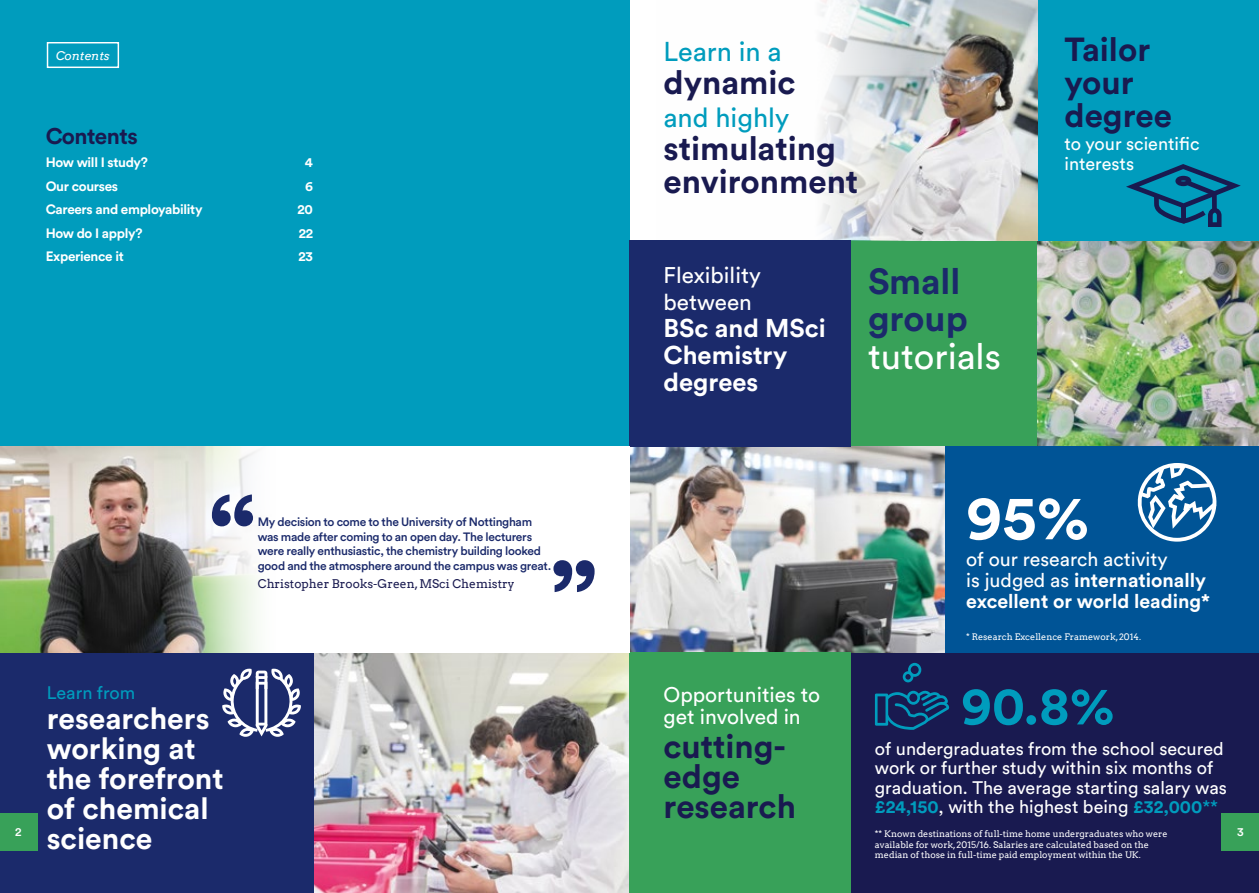
<style>
.page{position:relative;width:1259px;height:893px;background:#fff}
.page>*{position:absolute;margin:0;border:0;box-sizing:border-box;transform-origin:0 0}
.t1{font:700 62.1px "Circular Pro";color:#fff}
.t2{font:700 53.1px "Circular Pro";color:#009cbd}
.t3{font:700 36px/37.5px "Circular Pro";color:#1b2a6b}
.t4{font:36px "Circular Pro";color:#fff}
.t5{font:700 33px/33px "Circular Pro";color:#191a50}
.t6{font:700 30px/30px "Circular Pro";color:#fff}
.t7{font:27px "Circular Pro";color:#009cbd}
.t8{font:700 25.5px/27px "Circular Pro";color:#fff}
.t9{font:22.5px/27px "Circular Pro";color:#fff}
.t10{font:700 22.5px "Circular Pro";letter-spacing:-.025em;color:#191a50}
.t11{font:21px/22.5px "Circular Pro";color:#fff}
.t12{font:700 19.5px/21px "Circular Pro";color:#fff}
.t13{font:18px/19.5px "Circular Pro";color:#fff}
.t14{font:18px "Circular Pro";color:#009cbd}
.t15{font:700 13.5px "Circular Pro";letter-spacing:-.025em;color:#fff}
.t16{font:500 12px/14.4px "Circular Pro";letter-spacing:-.025em;color:#1b2a6b}
.t17{font:12px "Arvo";color:#191a50}
.t18{font:italic 12px "Arvo";color:#fff}
.t19{font:500 12px "Circular Pro";color:#fff}
.t20{font:9px/10.5px "Arvo";color:#fff}
.s1{font-weight:400}
.s2{font-weight:700;color:#009cbd}
.s3{color:#009cbd}
</style>
<div class="page">
<div style="left:850px;top:240px;width:187px;height:206px;background:#38a159"></div>
<img style="left:1037px;top:240px;width:222px;height:206px">
<div style="left:850px;top:653px;width:409px;height:240px;background:#191a50"></div>
<div style="left:944px;top:446px;width:315px;height:207px;background:#005496"></div>
<img style="left:630px;top:446px;width:314px;height:207px">
<div style="left:0;top:653px;width:315px;height:240px;background:#1b2a6b"></div>
<img style="left:315px;top:653px;width:314px;height:240px">
<div style="left:1037px;top:0;width:222px;height:240px;background:#009cbd"></div>
<img style="left:820px;top:0;width:217px;height:240px">
<div style="left:0;top:0;width:629px;height:446px;background:#009cbd"></div>
<div style="left:629px;top:240px;width:221px;height:206px;background:#1b2a6b"></div>
<div style="left:629px;top:653px;width:221px;height:240px;background:#38a159"></div>
<svg style="left:1137px;top:463px;width:80px;height:79px"></svg>
<img style="left:0;top:446px;width:258px;height:207px">
<svg style="left:222px;top:668px;width:79px;height:69px"></svg>
<svg style="left:1126px;top:164px;width:114px;height:63px"></svg>
<div style="left:0;top:813px;width:37px;height:37px;background:#38a159"></div>
<div style="left:1221px;top:813px;width:38px;height:37px;background:#38a159"></div>
<svg style="left:902px;top:663px;width:19px;height:19px"></svg>
<svg style="left:875px;top:690px;width:74px;height:40px"></svg>
<div style="left:47px;top:42px;width:72px;height:26px;border:1px solid #fff"></div>
<svg style="left:212px;top:494px;width:41px;height:32px"></svg>
<svg style="left:553px;top:560px;width:41px;height:32px"></svg>
<h3 class="t18" style="left:56px;top:47px;width:55px">Contents</h3>
<h3 class="t10" style="left:46px;top:120px;width:94px">Contents</h3>
<h3 class="t15" style="left:46px;top:153px;width:104px">How will I study?</h3>
<h3 class="t15" style="left:305px;top:153px;width:10px">4</h3>
<h3 class="t15" style="left:46px;top:177px;width:74px">Our courses</h3>
<h3 class="t15" style="left:305px;top:177px;width:9px">6</h3>
<h3 class="t15" style="left:46px;top:200px;width:158px">Careers and employability</h3>
<h3 class="t15" style="left:298px;top:200px;width:17px">20</h3>
<h3 class="t15" style="left:46px;top:224px;width:98px">How do I apply?</h3>
<h3 class="t15" style="left:299px;top:224px;width:16px">22</h3>
<h3 class="t15" style="left:46px;top:247px;width:80px">Experience it</h3>
<h3 class="t15" style="left:298px;top:247px;width:16px">23</h3>
<h3 class="t16" style="left:258px;top:514px;width:295px">My decision to come to the University of Nottingham was made after coming to an open day. The lecturers were really enthusiastic, the chemistry building looked good and the atmosphere around the campus was great.</h3>
<h3 class="t17" style="left:258px;top:577px;width:258px">Christopher Brooks-Green, MSci Chemistry</h3>
<h3 class="t7" style="left:663px;top:33px;width:120px">Learn in a</h3>
<h3 class="t5" style="left:663px;top:64px;width:134px">dynamic</h3>
<h3 class="t7" style="left:663px;top:99px;width:127px">and highly</h3>
<h3 class="t5" style="left:663px;top:130px;width:196px">stimulating environment</h3>
<h3 class="t9" style="left:663px;top:261px;width:99px">Flexibility between</h3>
<h3 class="t8" style="left:663px;top:313px;width:164px">BSc and MSci<br>Chemistry degrees</h3>
<h3 class="t3" style="left:868px;top:261px;width:101px">Small group</h3>
<h3 class="t4" style="left:868px;top:332px;width:134px">tutorials</h3>
<h3 class="t5" style="left:1064px;top:31px;width:109px">Tailor your degree</h3>
<h3 class="t13" style="left:1064px;top:134px;width:137px">to your scientific interests</h3>
<h1 class="t1" style="left:966px;top:475px;width:125px">95%</h1>
<h3 class="t12" style="left:966px;top:548px;width:245px"><span class="s1">of our research activity<br>is judged as</span> internationally excellent or world leading*</h3>
<p class="t20" style="left:966px;top:632px;width:176px">* Research Excellence Framework, 2014.</p>
<h3 class="t14" style="left:47px;top:681px;width:90px">Learn from</h3>
<h3 class="t6" style="left:47px;top:702px;width:178px">researchers working at the forefront of chemical science</h3>
<h3 class="t11" style="left:663px;top:682px;width:158px">Opportunities to get involved in</h3>
<h3 class="t5" style="left:663px;top:730px;width:134px;line-height:30px">cutting&shy;edge research</h3>
<h2 class="t2" style="left:961px;top:669px;width:155px">90.8%</h2>
<h3 class="t13" style="left:875px;top:738px;width:353px">of undergraduates from the school secured work or further study within six months of graduation. The average starting salary was <span class="s2">£24,150</span>, with the highest being <span class="s2">£32,000</span><span class="s3">**</span></h3>
<h3 class="t19" style="left:15px;top:824px;width:8px">2</h3>
<p class="t20" style="left:875px;top:829px;width:294px">** Known destinations of full-time home undergraduates who were</p>
<h3 class="t19" style="left:1237px;top:824px;width:8px">3</h3>
<p class="t20" style="left:875px;top:839px;width:275px">available for work, 2015/16. Salaries are calculated based on the median of those in full-time paid employment within the UK.</p>
</div>
